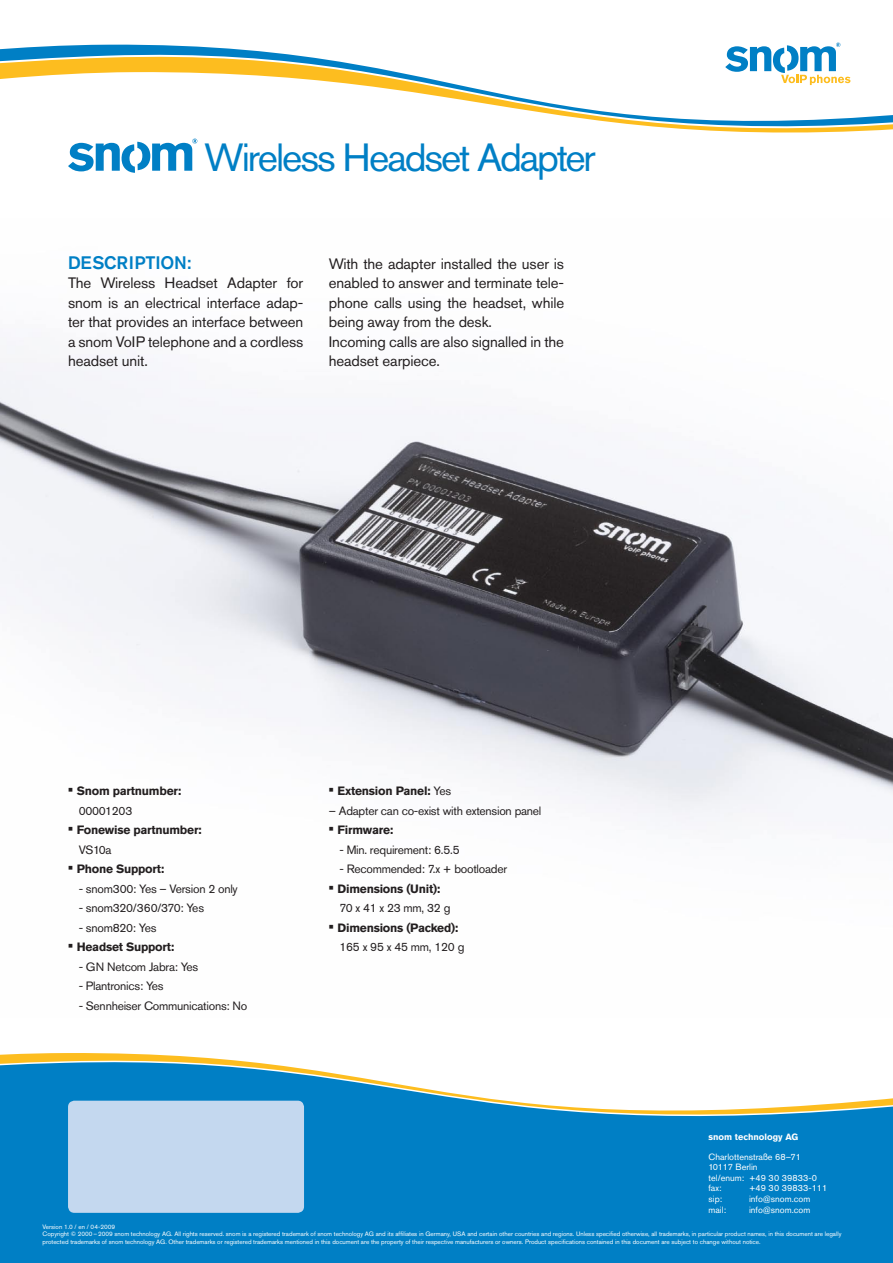
<style>
.page{position:relative;width:893px;height:1263px;background:#fff}
.page>*{position:absolute;margin:0;border:0;box-sizing:border-box;transform-origin:0 0}
.t1{font:39px "Akzidenz Grotesk Pro";letter-spacing:-.055em;color:#007fc5}
.t2{font:500 18px "Akzidenz Grotesk Pro";letter-spacing:-.01em;color:#007fc5}
.t3{font:15px/19.5px "Akzidenz Grotesk Pro";letter-spacing:-.01em;color:#231f20;text-align:justify}
.t4{font:12px "Akzidenz Grotesk Pro";letter-spacing:-.02em;color:#231f20}
.t5{font:700 12px/19.5px "Akzidenz Grotesk Pro";letter-spacing:-.02em;color:#231f20}
.t6{font:9px/10.6px "Akzidenz Grotesk Pro";color:#fff}
.t7{font:700 9px "Akzidenz Grotesk Pro";color:#fff}
.t8{font:6.3px/7.5px "Akzidenz Grotesk Pro";color:#fff}
.s1{font-size:15px}
.s2{font-weight:400}
</style>
<div class="page">
<svg style="left:0;top:1053px;width:893px;height:210px;fill:#007fc5"></svg>
<svg style="left:0;top:45px;width:893px;height:97px"></svg>
<svg style="left:725px;top:43px;width:125px;height:42px"></svg>
<div style="left:68px;top:1101px;width:236px;height:112px;background:#c4d8ef;border-radius:6px"></div>
<img style="left:0;top:362px;width:893px;height:461px">
<svg style="left:68px;top:139px;width:129px;height:34px"></svg>
<h1 class="t1" style="left:204px;top:132px;width:393px">Wireless Headset Adapter</h1>
<h2 class="t2" style="left:68px;top:251px;width:125px">DESCRIPTION:</h2>
<h3 class="t3" style="left:68px;top:273px;width:237px">The Wireless Headset Adapter for snom is an electrical interface adap&shy;ter that provides an interface between a snom VoIP telephone and a cordless headset unit.</h3>
<h3 class="t3" style="left:329px;top:253px;width:237px;text-align:left">With the adapter installed the user is enabled to answer and terminate tele&shy;phone calls using the headset, while being away from the desk.<br>Incoming calls are also signalled in the headset earpiece.</h3>
<h3 class="t5" style="left:79px;top:781px;width:104px;text-indent:-11px"><span class="s1">•</span> Snom partnumber:<br><span class="s2">00001203</span></h3>
<h3 class="t5" style="left:79px;top:820px;width:125px;text-indent:-11px"><span class="s1">•</span> Fonewise partnumber:<br><span class="s2">VS10a</span></h3>
<h3 class="t5" style="left:68px;top:859px;width:98px"><span class="s1">•</span> Phone Support:</h3>
<h3 class="t4" style="left:79px;top:881px;width:161px">- snom300: Yes – Version 2 only</h3>
<h3 class="t4" style="left:79px;top:900px;width:127px">- snom320/360/370: Yes</h3>
<h3 class="t4" style="left:79px;top:920px;width:79px">- snom820: Yes</h3>
<h3 class="t5" style="left:68px;top:937px;width:108px"><span class="s1">•</span> Headset Support:</h3>
<h3 class="t4" style="left:79px;top:959px;width:121px">- GN Netcom Jabra: Yes</h3>
<h3 class="t4" style="left:79px;top:978px;width:86px">- Plantronics: Yes</h3>
<h3 class="t4" style="left:79px;top:998px;width:170px">- Sennheiser Communications: No</h3>
<h3 class="t5" style="left:329px;top:781px;width:124px"><span class="s1">•</span> Extension Panel: <span class="s2">Yes</span></h3>
<h3 class="t4" style="left:329px;top:803px;width:214px">– Adapter can co-exist with extension panel</h3>
<h3 class="t5" style="left:329px;top:820px;width:66px"><span class="s1">•</span> Firmware:</h3>
<h3 class="t4" style="left:339px;top:842px;width:122px">- Min. requirement: 6.5.5</h3>
<h3 class="t4" style="left:339px;top:861px;width:169px">- Recommended: 7.x + bootloader</h3>
<h3 class="t5" style="left:339px;top:878px;width:112px;text-indent:-11px"><span class="s1">•</span> Dimensions (Unit):<br><span class="s2">70 x 41 x 23 mm, 32 g</span></h3>
<h3 class="t5" style="left:339px;top:917px;width:126px;text-indent:-11px"><span class="s1">•</span> Dimensions (Packed):<br><span class="s2">165 x 95 x 45 mm, 120 g</span></h3>
<h3 class="t7" style="left:708px;top:1131px;width:91px">snom technology AG</h3>
<h3 class="t6" style="left:708px;top:1151px;width:110px">Charlottenstraße 68–71<br>10117 Berlin<br>tel/enum: +49 30 39833-0 fax:</h3>
<h3 class="t6" style="left:749px;top:1183px;width:80px">+49 30 39833-111</h3>
<h3 class="t6" style="left:708px;top:1193px;width:15px">sip:</h3>
<h3 class="t6" style="left:749px;top:1193px;width:63px">info@snom.com</h3>
<h3 class="t6" style="left:708px;top:1204px;width:19px">mail:</h3>
<h3 class="t6" style="left:749px;top:1204px;width:63px">info@snom.com</h3>
<p class="t8" style="left:43px;top:1223px;width:800px">Version 1.0 / en / 04-2009<br>Copyright © 2000–2009 snom technology AG. All rights reserved. snom is a registered trademark of snom technology AG and its affiliates in Germany, USA and certain other countries and regions. Unless specified otherwise, all trademarks, in particular product names, in this document are legally protected trademarks of snom technology AG. Other trademarks or registered trademarks mentioned in this document are the property of their respective manufacturers or owners. Product specifications contained in this document are subject to change without notice.</p>
</div>
